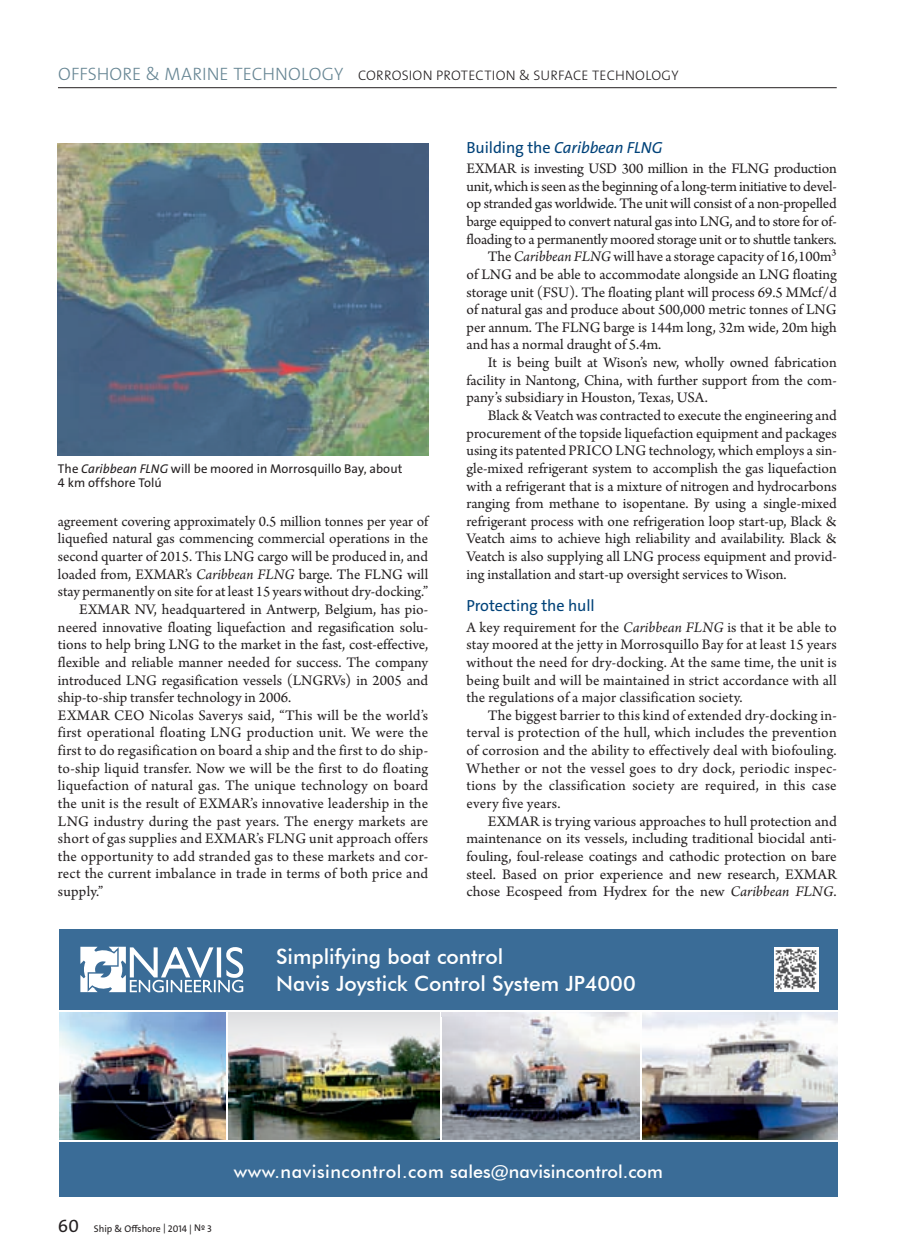
<style>
.page{position:relative;width:899px;height:1255px;background:#fff}
.page>*{position:absolute;margin:0;border:0;box-sizing:border-box;transform-origin:0 0}
.t1{font:500 21px "Futura BT";color:#fff}
.t2{font:500 18px "Futura BT";color:#fff}
.t3{font:italic 16.2px "The Sans Os F";letter-spacing:-.005em;color:#004279}
.t4{font:16.2px "The Sans Os F";letter-spacing:-.005em;color:#004279}
.t5{font:15.3px "Arno Pro";color:#231f20}
.t6{font:15.3px "Arno Pro";letter-spacing:-.02em;color:#231f20}
.t7{font:300 13.8px "The Sans Os F";letter-spacing:.01em;color:#231f20}
.t8{font:12.75px/14.2px "The Sans Os F";letter-spacing:.005em;color:#231f20}
.t9{font:9.75px "The Sans Os F";color:#231f20}
.s1{font-size:18px;color:#678694}
.s2{font-style:italic}
.s3{font-style:normal}
.s4{font-size:18px}
</style>
<div class="page">
<img style="left:58px;top:144px;width:370px;height:311px">
<img style="left:228px;top:1012px;width:212px;height:128px">
<img style="left:228px;top:1012px;width:211px;height:62px">
<img style="left:642px;top:1012px;width:195px;height:128px">
<img style="left:59px;top:1012px;width:167px;height:128px">
<img style="left:441px;top:1012px;width:199px;height:128px">
<div style="left:59px;top:928px;width:778px;height:82px;background:#3a6c97"></div>
<div style="left:59px;top:1140px;width:778px;height:56px;background:#3a6c97"></div>
<svg style="left:80px;top:946px;width:163px;height:46px"></svg>
<img style="left:774px;top:947px;width:44px;height:44px">
<hr style="left:59px;top:1140px;width:778px;height:1px;background:#fefefe">
<hr style="left:59px;top:1009px;width:778px;height:2px;background:#fefefe">
<hr style="left:439px;top:1017px;width:2px;height:124px;background:#fefefe">
<hr style="left:58px;top:87px;width:778px;height:1px;background:#231f20">
<p class="t7" style="left:58px;top:66px;width:621px"><span class="s1">OFFSHORE &amp; MARINE TECHNOLOGY</span> CORROSION PROTECTION &amp; SURFACE TECHNOLOGY</p>
<p class="t8" style="left:58px;top:461px;width:346px">The <span class="s2">Caribbean FLNG</span> will be moored in Morrosquillo Bay, about<br>4 km offshore Tolú</p>
<p class="t5" style="left:58px;top:512px;width:371px">agreement covering approximately 0.5 million tonnes per year of</p>
<p class="t5" style="left:58px;top:530px;width:371px">liquefied natural gas commencing commercial operations in the</p>
<p class="t5" style="left:58px;top:548px;width:371px">second quarter of 2015. This LNG cargo will be produced in, and</p>
<p class="t5" style="left:58px;top:565px;width:371px">loaded from, EXMAR’s <span class="s2">Caribbean FLNG</span> barge. The FLNG will</p>
<p class="t5" style="left:58px;top:583px;width:371px">stay permanently on site for at least 15 years without dry-docking.”</p>
<p class="t5" style="left:79px;top:600px;width:350px">EXMAR NV, headquartered in Antwerp, Belgium, has pio-</p>
<p class="t5" style="left:58px;top:618px;width:371px">neered innovative floating liquefaction and regasification solu-</p>
<p class="t5" style="left:58px;top:636px;width:371px">tions to help bring LNG to the market in the fast, cost-effective,</p>
<p class="t5" style="left:58px;top:653px;width:371px">flexible and reliable manner needed for success. The company</p>
<p class="t5" style="left:58px;top:671px;width:371px">introduced LNG regasification vessels (LNGRVs) in 2005 and</p>
<p class="t5" style="left:58px;top:689px;width:235px">ship-to-ship transfer technology in 2006.</p>
<p class="t5" style="left:58px;top:706px;width:371px">EXMAR CEO Nicolas Saverys said, “This will be the world’s</p>
<p class="t5" style="left:58px;top:724px;width:371px">first operational floating LNG production unit. We were the</p>
<p class="t5" style="left:58px;top:741px;width:371px">first to do regasification on board a ship and the first to do ship-</p>
<p class="t5" style="left:58px;top:759px;width:371px">to-ship liquid transfer. Now we will be the first to do floating</p>
<p class="t5" style="left:58px;top:777px;width:371px">liquefaction of natural gas. The unique technology on board</p>
<p class="t5" style="left:58px;top:794px;width:371px">the unit is the result of EXMAR’s innovative leadership in the</p>
<p class="t5" style="left:58px;top:812px;width:371px">LNG industry during the past years. The energy markets are</p>
<p class="t5" style="left:58px;top:829px;width:371px">short of gas supplies and EXMAR’s FLNG unit approach offers</p>
<p class="t5" style="left:58px;top:847px;width:371px">the opportunity to add stranded gas to these markets and cor-</p>
<p class="t5" style="left:58px;top:865px;width:371px">rect the current imbalance in trade in terms of both price and</p>
<p class="t5" style="left:58px;top:882px;width:47px">supply.”</p>
<p class="t3" style="left:466px;top:137px;width:197px"><span class="s3">Building the</span> Caribbean FLNG</p>
<p class="t5" style="left:466px;top:160px;width:371px">EXMAR is investing USD 300 million in the FLNG production</p>
<p class="t5" style="left:466px;top:177px;width:371px">unit, which is seen as the beginning of a long-term initiative to devel-</p>
<p class="t5" style="left:466px;top:195px;width:371px">op stranded gas worldwide. The unit will consist of a non-propelled</p>
<p class="t6" style="left:466px;top:213px;width:371px">barge equipped to convert natural gas into LNG, and to store for of-</p>
<p class="t5" style="left:466px;top:230px;width:371px">floading to a permanently moored storage unit or to shuttle tankers.</p>
<p class="t5" style="left:487px;top:248px;width:350px">The <span class="s2">Caribbean FLNG</span> will have a storage capacity of 16,100m³</p>
<p class="t5" style="left:466px;top:266px;width:371px">of LNG and be able to accommodate alongside an LNG floating</p>
<p class="t5" style="left:466px;top:283px;width:371px">storage unit (FSU). The floating plant will process 69.5 MMcf/d</p>
<p class="t5" style="left:466px;top:301px;width:371px">of natural gas and produce about 500,000 metric tonnes of LNG</p>
<p class="t5" style="left:466px;top:318px;width:371px">per annum. The FLNG barge is 144m long, 32m wide, 20m high</p>
<p class="t5" style="left:466px;top:336px;width:196px">and has a normal draught of 5.4m.</p>
<p class="t5" style="left:487px;top:354px;width:350px">It is being built at Wison’s new, wholly owned fabrication</p>
<p class="t5" style="left:466px;top:371px;width:371px">facility in Nantong, China, with further support from the com-</p>
<p class="t5" style="left:466px;top:389px;width:243px">pany’s subsidiary in Houston, Texas, USA.</p>
<p class="t5" style="left:487px;top:406px;width:350px">Black &amp; Veatch was contracted to execute the engineering and</p>
<p class="t5" style="left:466px;top:424px;width:371px">procurement of the topside liquefaction equipment and packages</p>
<p class="t5" style="left:466px;top:442px;width:371px">using its patented PRICO LNG technology, which employs a sin-</p>
<p class="t5" style="left:466px;top:459px;width:371px">gle-mixed refrigerant system to accomplish the gas liquefaction</p>
<p class="t5" style="left:466px;top:477px;width:371px">with a refrigerant that is a mixture of nitrogen and hydrocarbons</p>
<p class="t5" style="left:466px;top:495px;width:371px">ranging from methane to isopentane. By using a single-mixed</p>
<p class="t5" style="left:466px;top:512px;width:371px">refrigerant process with one refrigeration loop start-up, Black &amp;</p>
<p class="t5" style="left:466px;top:530px;width:371px">Veatch aims to achieve high reliability and availability. Black &amp;</p>
<p class="t5" style="left:466px;top:547px;width:371px">Veatch is also supplying all LNG process equipment and provid-</p>
<p class="t5" style="left:466px;top:565px;width:321px">ing installation and start-up oversight services to Wison.</p>
<p class="t4" style="left:466px;top:595px;width:130px">Protecting the hull</p>
<p class="t5" style="left:466px;top:618px;width:371px">A key requirement for the <span class="s2">Caribbean FLNG</span> is that it be able to</p>
<p class="t5" style="left:466px;top:636px;width:371px">stay moored at the jetty in Morrosquillo Bay for at least 15 years</p>
<p class="t5" style="left:466px;top:653px;width:371px">without the need for dry-docking. At the same time, the unit is</p>
<p class="t5" style="left:466px;top:671px;width:371px">being built and will be maintained in strict accordance with all</p>
<p class="t5" style="left:466px;top:689px;width:277px">the regulations of a major classification society.</p>
<p class="t5" style="left:487px;top:706px;width:350px">The biggest barrier to this kind of extended dry-docking in-</p>
<p class="t5" style="left:466px;top:724px;width:371px">terval is protection of the hull, which includes the prevention</p>
<p class="t5" style="left:466px;top:741px;width:371px">of corrosion and the ability to effectively deal with biofouling.</p>
<p class="t5" style="left:466px;top:759px;width:371px">Whether or not the vessel goes to dry dock, periodic inspec-</p>
<p class="t5" style="left:466px;top:777px;width:371px">tions by the classification society are required, in this case</p>
<p class="t5" style="left:466px;top:794px;width:95px">every five years.</p>
<p class="t5" style="left:487px;top:812px;width:350px">EXMAR is trying various approaches to hull protection and</p>
<p class="t5" style="left:466px;top:830px;width:371px">maintenance on its vessels, including traditional biocidal anti-</p>
<p class="t5" style="left:466px;top:847px;width:371px">fouling, foul-release coatings and cathodic protection on bare</p>
<p class="t5" style="left:466px;top:865px;width:371px">steel. Based on prior experience and new research, EXMAR</p>
<p class="t5" style="left:466px;top:882px;width:371px">chose Ecospeed from Hydrex for the new <span class="s2">Caribbean FLNG</span>.</p>
<p class="t1" style="left:276px;top:944px;width:229px">Simplifying boat control</p>
<p class="t1" style="left:276px;top:970px;width:361px">Navis Joystick Control System JP4000</p>
<p class="t9" style="left:58px;top:1222px;width:155px"><span class="s4">60</span> Ship &amp; Offshore | 2014 | Nº 3</p>
<p class="t2" style="left:234px;top:1160px;width:430px">www.navisincontrol.com sales@navisincontrol.com</p>
</div>
